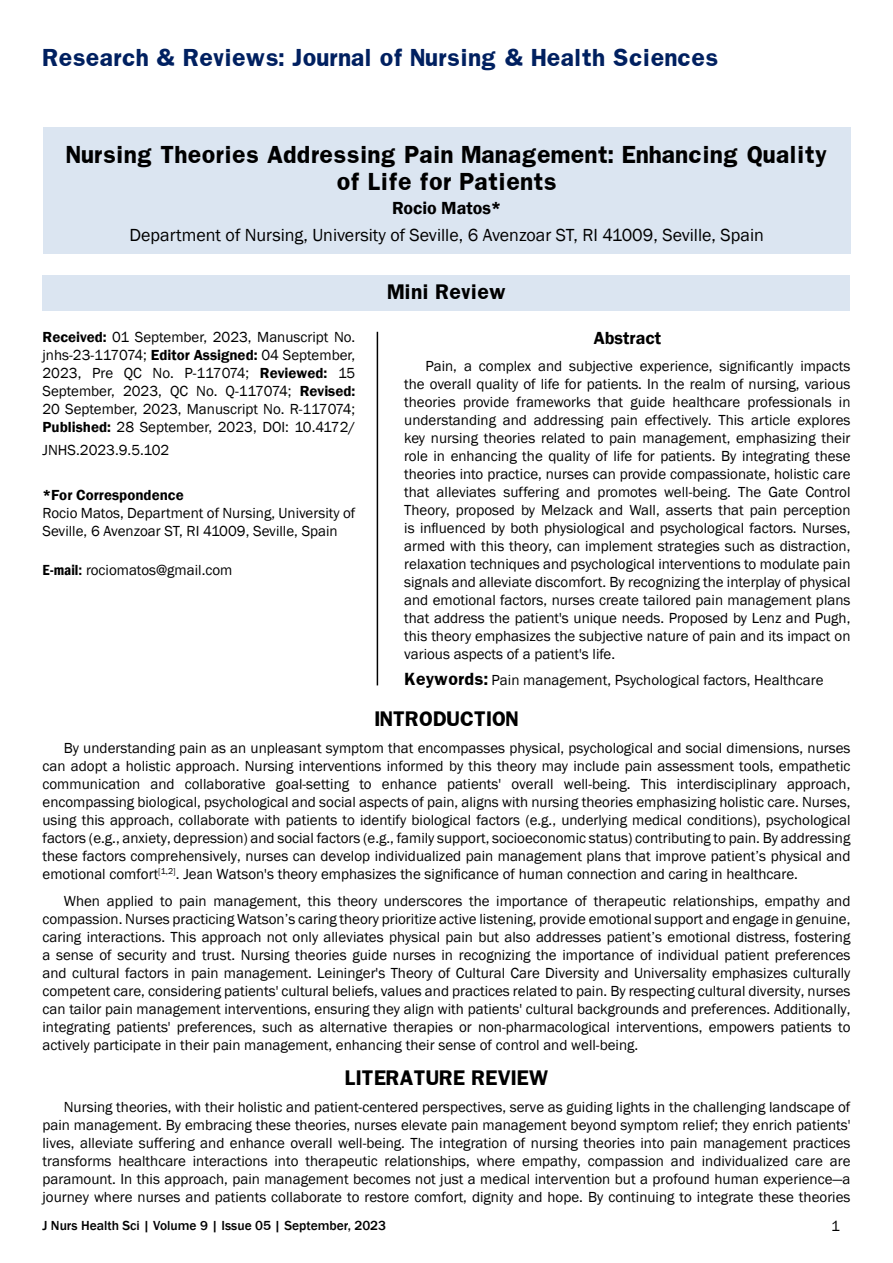
<style>
.page{position:relative;width:893px;height:1263px;background:#fff}
.page>*{position:absolute;margin:0;border:0;box-sizing:border-box;transform-origin:0 0}
.t1{font:700 21px/27px "Franklin";color:#000;text-align:center}
.t2{font:700 21px "Franklin";color:#002060}
.t3{font:18px "Franklin Gothic";color:#000}
.t4{font:700 18px "Franklin";color:#000}
.t5{font:600 18px "Franklin Gothic";color:#000}
.t6{font:15px/18px "Franklin Gothic";color:#000;text-align:justify}
.t7{font:600 15px "Franklin Gothic";color:#000}
.t8{font:500 13.5px "Franklin Gothic";color:#000}
.s1{font-weight:600}
.s2{font-weight:600;font-stretch:condensed}
.s3{font-family:"Franklin";font-weight:700}
</style>
<div class="page">
<div style="left:43px;top:128px;width:808px;height:126px;background:#dbe5f1"></div>
<div style="left:43px;top:275px;width:807px;height:35px;background:#dbe5f1"></div>
<hr style="left:377px;top:332px;width:1px;height:353px;background:#000">
<h1 class="t2" style="left:43px;top:43px;width:677px">Research &amp; Reviews: Journal of Nursing &amp; Health Sciences</h1>
<h1 class="t1" style="left:66px;top:141px;width:762px">Nursing Theories Addressing Pain Management: Enhancing Quality of Life for Patients</h1>
<p class="t5" style="left:392px;top:197px;width:111px">Rocio Matos*</p>
<p class="t3" style="left:130px;top:224px;width:636px">Department of Nursing, University of Seville, 6 Avenzoar ST, RI 41009, Seville, Spain</p>
<p class="t4" style="left:387px;top:280px;width:120px">Mini Review</p>
<p class="t6" style="left:43px;top:329px;width:314px"><span class="s1">Received:</span> 01 September, 2023, Manuscript No. jnhs-23-117074; <span class="s1">Editor Assigned:</span> 04 September, 2023, Pre QC No. P-117074; <span class="s1">Reviewed:</span> 15<br>September, 2023, QC No. Q-117074; <span class="s1">Revised:<br></span>20 September, 2023, Manuscript No. R-117074; <span class="s1">Published:</span> 28 September, 2023, DOI: 10.4172/</p>
<p class="t6" style="left:43px;top:441px;width:128px">JNHS.2023.9.5.102</p>
<p class="t7" style="left:43px;top:486px;width:143px">*For Correspondence</p>
<p class="t6" style="left:43px;top:504px;width:314px">Rocio Matos, Department of Nursing, University of<br>Seville, 6 Avenzoar ST, RI 41009, Seville, Spain</p>
<p class="t6" style="left:43px;top:561px;width:191px"><span class="s2">E-mail:</span> rociomatos@gmail.com</p>
<p class="t5" style="left:594px;top:327px;width:69px">Abstract</p>
<p class="t6" style="left:404px;top:357px;width:448px;text-indent:21px">Pain, a complex and subjective experience, significantly impacts the overall quality of life for patients. In the realm of nursing, various theories provide frameworks that guide healthcare professionals in understanding and addressing pain effectively. This article explores key nursing theories related to pain management, emphasizing their role in enhancing the quality of life for patients. By integrating these theories into practice, nurses can provide compassionate, holistic care that alleviates suffering and promotes well-being. The Gate Control Theory, proposed by Melzack and Wall, asserts that pain perception is influenced by both physiological and psychological factors. Nurses, armed with this theory, can implement strategies such as distraction, relaxation techniques and psychological interventions to modulate pain signals and alleviate discomfort. By recognizing the interplay of physical and emotional factors, nurses create tailored pain management plans that address the patient's unique needs. Proposed by Lenz and Pugh, this theory emphasizes the subjective nature of pain and its impact on various aspects of a patient's life.</p>
<p class="t6" style="left:404px;top:672px;width:421px"><span class="s3">Keywords:</span> Pain management, Psychological factors, Healthcare</p>
<p class="t4" style="left:374px;top:707px;width:146px">INTRODUCTION</p>
<p class="t6" style="left:43px;top:739px;width:809px;text-indent:21px">By understanding pain as an unpleasant symptom that encompasses physical, psychological and social dimensions, nurses can adopt a holistic approach. Nursing interventions informed by this theory may include pain assessment tools, empathetic communication and collaborative goal-setting to enhance patients' overall well-being. This interdisciplinary approach, encompassing biological, psychological and social aspects of pain, aligns with nursing theories emphasizing holistic care. Nurses, using this approach, collaborate with patients to identify biological factors (e.g., underlying medical conditions), psychological factors (e.g., anxiety, depression) and social factors (e.g., family support, socioeconomic status) contributing to pain. By addressing these factors comprehensively, nurses can develop individualized pain management plans that improve patient’s physical and emotional comfort<sup>[1,2]</sup>. Jean Watson's theory emphasizes the significance of human connection and caring in healthcare.</p>
<p class="t6" style="left:43px;top:892px;width:809px;text-indent:21px">When applied to pain management, this theory underscores the importance of therapeutic relationships, empathy and compassion. Nurses practicing Watson’s caring theory prioritize active listening, provide emotional support and engage in genuine, caring interactions. This approach not only alleviates physical pain but also addresses patient’s emotional distress, fostering a sense of security and trust. Nursing theories guide nurses in recognizing the importance of individual patient preferences and cultural factors in pain management. Leininger's Theory of Cultural Care Diversity and Universality emphasizes culturally competent care, considering patients' cultural beliefs, values and practices related to pain. By respecting cultural diversity, nurses can tailor pain management interventions, ensuring they align with patients' cultural backgrounds and preferences. Additionally, integrating patients' preferences, such as alternative therapies or non-pharmacological interventions, empowers patients to actively participate in their pain management, enhancing their sense of control and well-being.</p>
<p class="t4" style="left:345px;top:1065px;width:205px">LITERATURE REVIEW</p>
<p class="t6" style="left:43px;top:1098px;width:809px;text-indent:21px">Nursing theories, with their holistic and patient-centered perspectives, serve as guiding lights in the challenging landscape of pain management. By embracing these theories, nurses elevate pain management beyond symptom relief; they enrich patients' lives, alleviate suffering and enhance overall well-being. The integration of nursing theories into pain management practices transforms healthcare interactions into therapeutic relationships, where empathy, compassion and individualized care are paramount. In this approach, pain management becomes not just a medical intervention but a profound human experience—a journey where nurses and patients collaborate to restore comfort, dignity and hope. By continuing to integrate these theories</p>
<p class="t8" style="left:43px;top:1217px;width:345px">J Nurs Health Sci | Volume 9 | Issue 05 | September, 2023</p>
<p class="t6" style="left:831px;top:1217px;width:10px">1</p>
</div>
